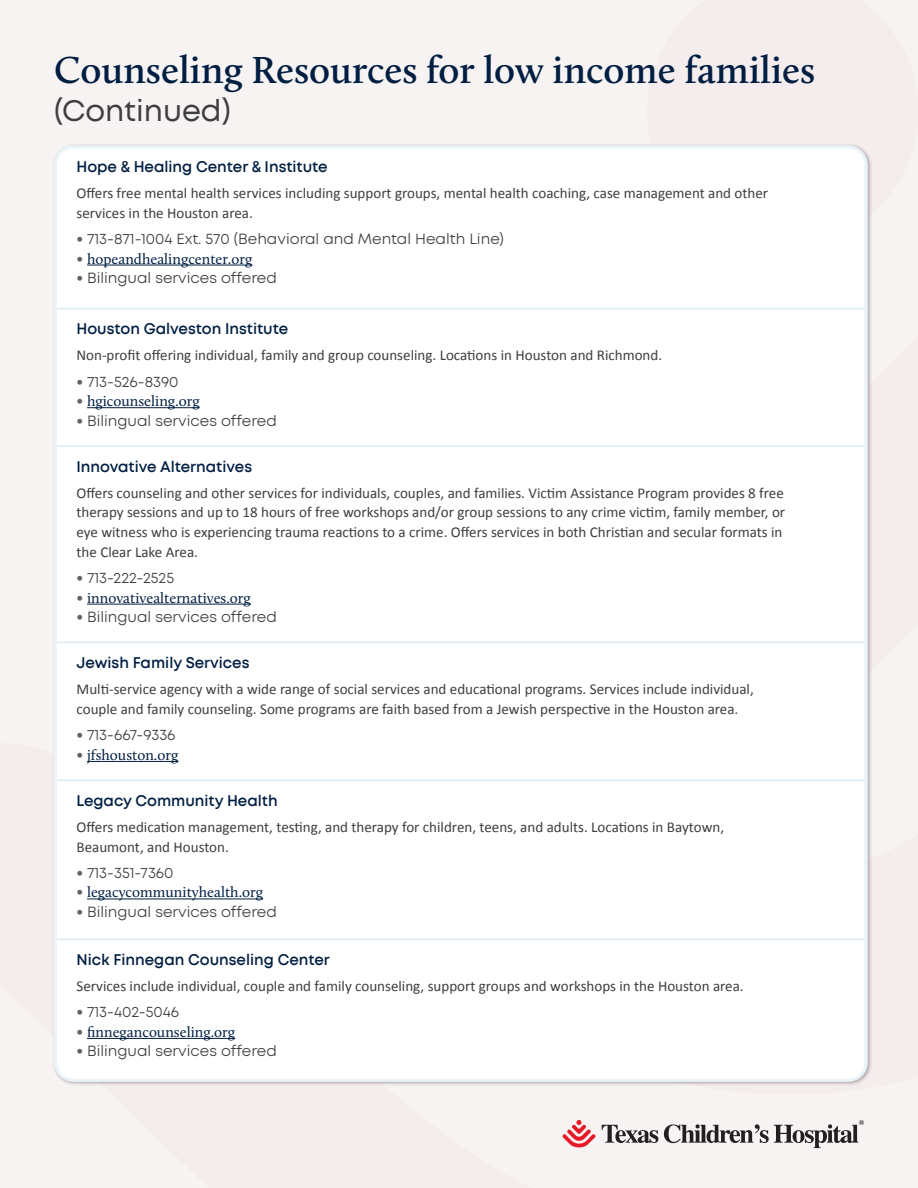
<style>
.page{position:relative;width:918px;height:1188px;background:#f7f3f3}
.page>*{position:absolute;margin:0;border:0;box-sizing:border-box;transform-origin:0 0}
.Header_1{font:600 39px "Calluna";color:#001e42}
.Header_1-2{font:30px "Mont";color:#3e3e3f}
.t1{font:15px/26.2px "Calibri";color:#3e3e3f}
.t2{font:15px "Mont";color:#3e3e3f}
.t3{font:15px "Calluna";color:#001e42}
.s1{font-family:"Mont";font-weight:600;color:#001e42}
.s2{font-family:"Avenir";font-size:13.5px;color:#636366}
</style>
<div class="page">
<div style="left:57px;top:148px;width:808px;height:932px;background:#fff"></div>
<hr style="left:56px;top:147px;width:810px;height:1px;background:#deeaf2">
<hr style="left:56px;top:147px;width:1px;height:161px;background:#deeaf2">
<hr style="left:865px;top:147px;width:1px;height:161px;background:#deeaf2">
<hr style="left:56px;top:308px;width:810px;height:1px;background:#deeaf2">
<hr style="left:56px;top:445px;width:810px;height:2px;background:#deeaf2">
<hr style="left:56px;top:642px;width:810px;height:1px;background:#deeaf2">
<hr style="left:56px;top:779px;width:810px;height:2px;background:#deeaf2">
<hr style="left:56px;top:938px;width:810px;height:2px;background:#deeaf2">
<hr style="left:56px;top:940px;width:1px;height:140px;background:#deeaf2">
<hr style="left:865px;top:940px;width:1px;height:140px;background:#deeaf2">
<hr style="left:87px;top:265px;width:165px;height:1px;background:#001e42">
<hr style="left:87px;top:407px;width:113px;height:1px;background:#001e42">
<hr style="left:87px;top:604px;width:164px;height:1px;background:#001e42">
<hr style="left:87px;top:761px;width:91px;height:1px;background:#001e42">
<hr style="left:87px;top:899px;width:176px;height:1px;background:#001e42">
<hr style="left:87px;top:1038px;width:148px;height:1px;background:#001e42">
<svg style="left:602px;top:1125px;width:56px;height:18px"></svg>
<svg style="left:563px;top:1120px;width:32px;height:27px"></svg>
<svg style="left:664px;top:1120px;width:200px;height:28px"></svg>
<p class="Header_1" style="left:54px;top:46px;width:763px">Counseling Resources for low income families</p>
<p class="Header_1-2" style="left:54px;top:96px;width:178px">(Continued)</p>
<p class="t1" style="left:77px;top:153px;width:693px"><span class="s1">Hope &amp; Healing Center &amp; Institute<br></span>Offers free mental health services including support groups, mental health coaching, case management and other</p>
<p class="t1" style="left:77px;top:199px;width:178px">services in the Houston area.</p>
<p class="t2" style="left:77px;top:231px;width:429px"><span class="s2">•</span> 713-871-1004 Ext. 570 (Behavioral and Mental Health Line)</p>
<p class="t3" style="left:77px;top:249px;width:177px"><span class="s2">•</span> hopeandhealingcenter.org</p>
<p class="t2" style="left:77px;top:270px;width:202px"><span class="s2">•</span> Bilingual services offered</p>
<p class="t1" style="left:77px;top:316px;width:587px"><span class="s1">Houston Galveston Institute<br></span>Non-profit offering individual, family and group counseling. Locations in Houston and Richmond.</p>
<p class="t2" style="left:77px;top:374px;width:104px"><span class="s2">•</span> 713-526-8390</p>
<p class="t3" style="left:77px;top:392px;width:125px"><span class="s2">•</span> hgicounseling.org</p>
<p class="t2" style="left:77px;top:413px;width:202px"><span class="s2">•</span> Bilingual services offered</p>
<p class="t1" style="left:77px;top:453px;width:709px"><span class="s1">Innovative Alternatives<br></span>Offers counseling and other services for individuals, couples, and families. Victim Assistance Program provides 8 free</p>
<p class="t1" style="left:77px;top:502px;width:710px;line-height:19.6px">therapy sessions and up to 18 hours of free workshops and/or group sessions to any crime victim, family member, or eye witness who is experiencing trauma reactions to a crime. Offers services in both Christian and secular formats in the Clear Lake Area.</p>
<p class="t2" style="left:77px;top:570px;width:99px"><span class="s2">•</span> 713-222-2525</p>
<p class="t3" style="left:77px;top:589px;width:176px"><span class="s2">•</span> innovativealternatives.org</p>
<p class="t2" style="left:77px;top:610px;width:202px"><span class="s2">•</span> Bilingual services offered</p>
<p class="t1" style="left:77px;top:649px;width:679px"><span class="s1">Jewish Family Services<br></span>Multi-service agency with a wide range of social services and educational programs. Services include individual,</p>
<p class="t1" style="left:77px;top:696px;width:663px">couple and family counseling. Some programs are faith based from a Jewish perspective in the Houston area.</p>
<p class="t2" style="left:77px;top:728px;width:100px"><span class="s2">•</span> 713-667-9336</p>
<p class="t3" style="left:77px;top:746px;width:103px"><span class="s2">•</span> jfshouston.org</p>
<p class="t1" style="left:77px;top:787px;width:649px"><span class="s1">Legacy Community Health<br></span>Offers medication management, testing, and therapy for children, teens, and adults. Locations in Baytown,</p>
<p class="t1" style="left:77px;top:833px;width:154px">Beaumont, and Houston.</p>
<p class="t2" style="left:77px;top:865px;width:98px"><span class="s2">•</span> 713-351-7360</p>
<p class="t3" style="left:77px;top:883px;width:188px"><span class="s2">•</span> legacycommunityhealth.org</p>
<p class="t2" style="left:77px;top:904px;width:202px"><span class="s2">•</span> Bilingual services offered</p>
<p class="t1" style="left:77px;top:946px;width:669px"><span class="s1">Nick Finnegan Counseling Center<br></span>Services include individual, couple and family counseling, support groups and workshops in the Houston area.</p>
<p class="t2" style="left:77px;top:1005px;width:104px"><span class="s2">•</span> 713-402-5046</p>
<p class="t3" style="left:77px;top:1023px;width:160px"><span class="s2">•</span> finnegancounseling.org</p>
<p class="t2" style="left:77px;top:1044px;width:202px"><span class="s2">•</span> Bilingual services offered</p>
</div>
